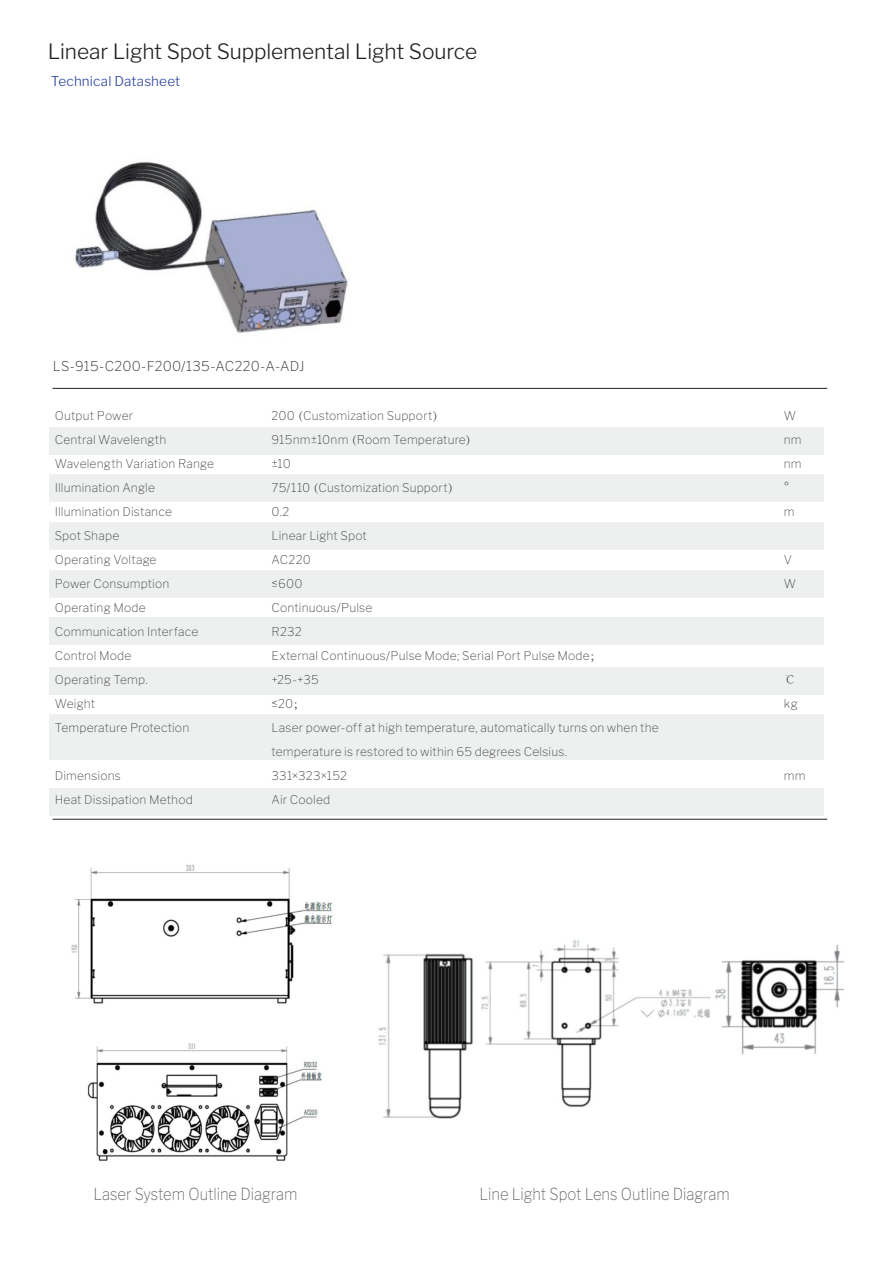
<style>
.page{position:relative;width:893px;height:1263px;background:#fff}
.page>*{position:absolute;margin:0;border:0;box-sizing:border-box;transform-origin:0 0}
.t1{font:100 21px "Libre Franklin";letter-spacing:-.005em;color:#231f20}
.t2{font:100 16.5px "Libre Franklin";color:#595b5d;scale:.9 1}
.t3{font:100 13.5px "Libre Franklin";letter-spacing:.02em;color:#231f20}
.t4{font:100 13.5px "Libre Franklin";letter-spacing:.01em;color:#2b419a}
.t5{font:100 12px/24px "Libre Franklin";letter-spacing:.015em;color:#3e3e3f}
.t6{font:300 12px "Adobe Song Std";color:#3e3e3f}
.s1{font-family:"Adobe Song Std";font-weight:300}
</style>
<div class="page">
<img style="left:75px;top:161px;width:273px;height:172px">
<div style="left:49px;top:427px;width:775px;height:27px;background:#eeefef"></div>
<div style="left:49px;top:475px;width:775px;height:27px;background:#eeefef"></div>
<div style="left:49px;top:522px;width:775px;height:28px;background:#eeefef"></div>
<div style="left:49px;top:570px;width:775px;height:27px;background:#eeefef"></div>
<div style="left:49px;top:618px;width:775px;height:27px;background:#eeefef"></div>
<div style="left:49px;top:667px;width:775px;height:28px;background:#eeefef"></div>
<div style="left:49px;top:714px;width:775px;height:46px;background:#eeefef"></div>
<div style="left:49px;top:789px;width:775px;height:27px;background:#eeefef"></div>
<hr style="left:53px;top:388px;width:774px;height:1px;background:#231f20">
<hr style="left:53px;top:819px;width:774px;height:1px;background:#231f20">
<img style="left:71px;top:864px;width:262px;height:297px">
<img style="left:378px;top:953px;width:95px;height:166px">
<img style="left:481px;top:940px;width:230px;height:168px">
<img style="left:715px;top:944px;width:130px;height:111px">
<h1 class="t1" style="left:48px;top:35px;width:431px">Linear Light Spot Supplemental Light Source</h1>
<p class="t4" style="left:51px;top:70px;width:131px">Technical Datasheet</p>
<p class="t3" style="left:53px;top:355px;width:253px">LS-915-C200-F200/135-AC220-A-ADJ</p>
<p class="t5" style="left:55px;top:402px;width:161px">Output Power<br>Central Wavelength<br>Wavelength Variation Range<br>Illumination Angle<br>Illumination Distance<br>Spot Shape<br>Operating Voltage<br>Power Consumption<br>Operating Mode<br>Communication Interface<br>Control Mode<br>Operating Temp.<br>Weight<br>Temperature Protection</p>
<p class="t5" style="left:55px;top:762px;width:140px">Dimensions<br>Heat Dissipation Method</p>
<p class="t5" style="left:271px;top:402px;width:389px">200<span class="s1">（</span>Customization Support<span class="s1">）<br></span>915nm±10nm<span class="s1">（</span>Room Temperature<span class="s1">）<br></span>±10<br>75/110<span class="s1">（</span>Customization Support<span class="s1">）<br></span>0.2<br>Linear Light Spot<br>AC220<br>≤600<br>Continuous/Pulse<br>R232<br>External Continuous/Pulse Mode; Serial Port Pulse Mode<span class="s1">；<br></span>+25-+35<br>≤20<span class="s1">；<br></span>Laser power-off at high temperature, automatically turns on when the temperature is restored to within 65 degrees Celsius.<br>331×323×152<br>Air Cooled</p>
<p class="t5" style="left:784px;top:403px;width:19px">W nm nm ° m</p>
<p class="t5" style="left:784px;top:547px;width:14px">V<br>W</p>
<p class="t6" style="left:784px;top:673px;width:13px">℃</p>
<p class="t5" style="left:784px;top:691px;width:15px">kg</p>
<p class="t5" style="left:784px;top:763px;width:23px">mm</p>
<h2 class="t2" style="left:93px;top:1181px;width:228px">Laser System Outline Diagram</h2>
<h2 class="t2" style="left:479px;top:1181px;width:280px">Line Light Spot Lens Outline Diagram</h2>
</div>
